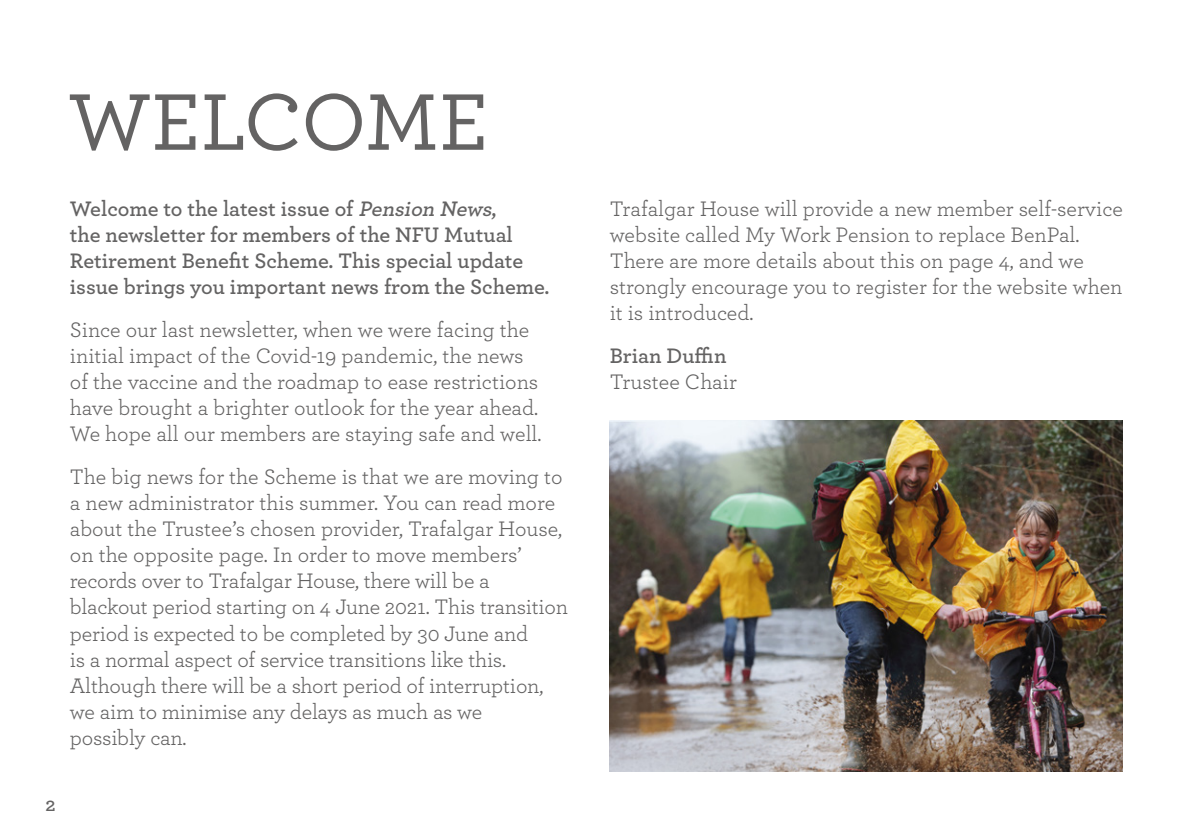
<style>
.page{position:relative;width:1191px;height:840px;background:#fff}
.page>*{position:absolute;margin:0;border:0;box-sizing:border-box;transform-origin:0 0}
.t1{font:500 84px "Archer";letter-spacing:-.01em;color:#646363}
.t2{font:22px/26px "Archer";letter-spacing:-.01em;color:#646363}
.t3{font:600 22px/26px "Archer";color:#646363}
.t4{font:600 20px "Archer";color:#646363}
.s1{font-style:italic}
</style>
<div class="page">
<img style="left:609px;top:420px;width:514px;height:351px">
<hr style="left:1190px;top:0;width:1px;height:150px;background:#646363">
<h1 class="t1" style="left:68px;top:61px;width:422px">WELCOME</h1>
<p class="t3" style="left:70px;top:194px;width:481px">Welcome to the latest issue of <span class="s1">Pension News</span>,<br>the newsletter for members of the NFU Mutual Retirement Benefit Scheme. This special update issue brings you important news from the Scheme.</p>
<p class="t2" style="left:70px;top:315px;width:473px">Since our last newsletter, when we were facing the initial impact of the Covid-19 pandemic, the news of the vaccine and the roadmap to ease restrictions have brought a brighter outlook for the year ahead.<br>We hope all our members are staying safe and well.</p>
<p class="t2" style="left:70px;top:462px;width:500px">The big news for the Scheme is that we are moving to a new administrator this summer. You can read more about the Trustee’s chosen provider, Trafalgar House, on the opposite page. In order to move members’ records over to Trafalgar House, there will be a blackout period starting on 4 June 2021. This transition period is expected to be completed by 30 June and<br>is a normal aspect of service transitions like this.<br>Although there will be a short period of interruption, we aim to minimise any delays as much as we<br>possibly can.</p>
<p class="t4" style="left:45px;top:788px;width:12px">2</p>
<p class="t2" style="left:609px;top:194px;width:515px">Trafalgar House will provide a new member self-service website called My Work Pension to replace BenPal.<br>There are more details about this on page 4, and we strongly encourage you to register for the website when it is introduced.</p>
<p class="t3" style="left:609px;top:341px;width:118px">Brian Duffin</p>
<p class="t2" style="left:609px;top:367px;width:129px">Trustee Chair</p>
</div>
